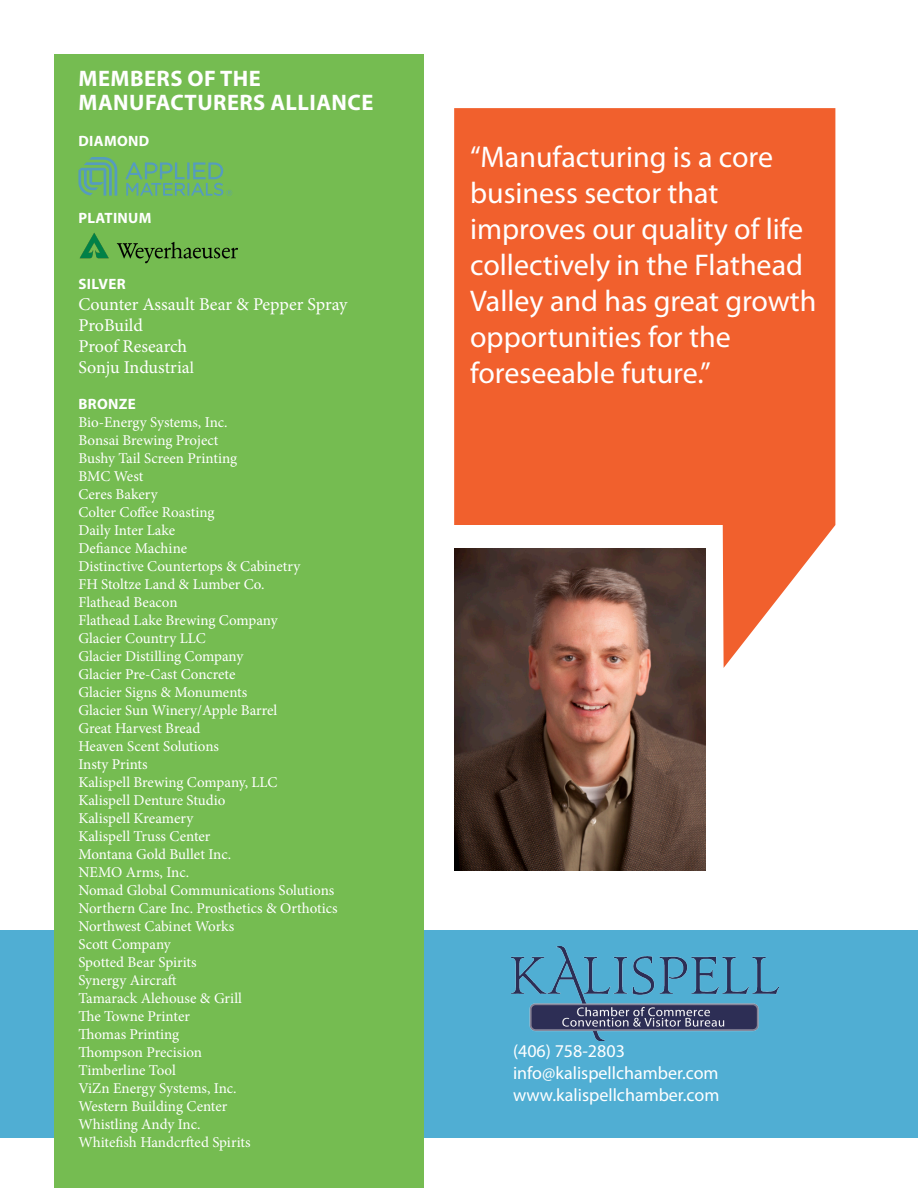
<style>
.page{position:relative;width:918px;height:1188px;background:#fff}
.page>*{position:absolute;margin:0;border:0;box-sizing:border-box;transform-origin:0 0}
.t1{font:30px/36px "Myriad Pro";color:#fff}
.t2{font:700 22.5px "Myriad Pro";letter-spacing:.02em;color:#fff}
.t3{font:18px "Minion Pro";letter-spacing:-.005em;color:#fff}
.t4{font:18px "Myriad Pro";color:#fff}
.t5{font:15px "Minion Pro";letter-spacing:-.005em;color:#fff}
.t6{font:700 15px "Myriad Pro";letter-spacing:.02em;color:#fff}
.s1{font-size:16.5px}
</style>
<div class="page">
<div style="left:0;top:930px;width:918px;height:207px;background:#50aed3"></div>
<div style="left:54px;top:54px;width:369px;height:1134px;background:#75bc51"></div>
<svg style="left:78px;top:157px;width:39px;height:39px"></svg>
<svg style="left:125px;top:162px;width:107px;height:34px"></svg>
<img style="left:512px;top:947px;width:266px;height:93px">
<img style="left:80px;top:233px;width:158px;height:31px">
<img style="left:454px;top:668px;width:252px;height:203px">
<svg style="left:454px;top:108px;width:381px;height:560px;background:#df6940"></svg>
<p class="t2" style="left:79px;top:64px;width:184px">MEMBERS OF THE</p>
<p class="t2" style="left:79px;top:88px;width:296px">MANUFACTURERS ALLIANCE</p>
<p class="t6" style="left:79px;top:132px;width:72px">DIAMOND</p>
<p class="t6" style="left:79px;top:208px;width:74px">PLATINUM</p>
<p class="t6" style="left:79px;top:274px;width:49px">SILVER</p>
<p class="t3" style="left:78px;top:292px;width:271px">Counter Assault Bear &amp; Pepper Spray</p>
<p class="t3" style="left:78px;top:313px;width:66px">ProBuild</p>
<p class="t3" style="left:78px;top:334px;width:110px">Proof Research</p>
<p class="t3" style="left:78px;top:355px;width:117px">Sonju Industria<span class="s1">l</span></p>
<p class="t6" style="left:79px;top:394px;width:59px">BRONZE</p>
<p class="t5" style="left:78px;top:412px;width:151px">Bio-Energy Systems, Inc.</p>
<p class="t5" style="left:78px;top:430px;width:142px">Bonsai Brewing Project</p>
<p class="t5" style="left:78px;top:448px;width:160px">Bushy Tail Screen Printing</p>
<p class="t5" style="left:78px;top:466px;width:66px">BMC West</p>
<p class="t5" style="left:78px;top:484px;width:81px">Ceres Bakery</p>
<p class="t5" style="left:78px;top:502px;width:138px">Colter Coffee Roasting</p>
<p class="t5" style="left:78px;top:520px;width:98px">Daily Inter Lake</p>
<p class="t5" style="left:78px;top:538px;width:110px">Defiance Machine</p>
<p class="t5" style="left:78px;top:556px;width:223px">Distinctive Countertops &amp; Cabinetry</p>
<p class="t5" style="left:78px;top:574px;width:188px">FH Stoltze Land &amp; Lumber Co.</p>
<p class="t5" style="left:78px;top:592px;width:101px">Flathead Beacon</p>
<p class="t5" style="left:78px;top:610px;width:201px">Flathead Lake Brewing Company</p>
<p class="t5" style="left:78px;top:628px;width:129px">Glacier Country LLC</p>
<p class="t5" style="left:78px;top:646px;width:166px">Glacier Distilling Company</p>
<p class="t5" style="left:78px;top:664px;width:159px">Glacier Pre-Cast Concrete</p>
<p class="t5" style="left:78px;top:682px;width:170px">Glacier Signs &amp; Monuments</p>
<p class="t5" style="left:78px;top:700px;width:200px">Glacier Sun Winery/Apple Barrel</p>
<p class="t5" style="left:78px;top:718px;width:123px">Great Harvest Bread</p>
<p class="t5" style="left:78px;top:736px;width:142px">Heaven Scent Solutions</p>
<p class="t5" style="left:78px;top:754px;width:71px">Insty Prints</p>
<p class="t5" style="left:78px;top:772px;width:201px">Kalispell Brewing Company, LLC</p>
<p class="t5" style="left:78px;top:790px;width:148px">Kalispell Denture Studio</p>
<p class="t5" style="left:78px;top:808px;width:116px">Kalispell Kreamery</p>
<p class="t5" style="left:78px;top:826px;width:134px">Kalispell Truss Center</p>
<p class="t5" style="left:78px;top:844px;width:154px">Montana Gold Bullet Inc.</p>
<p class="t5" style="left:78px;top:862px;width:112px">NEMO Arms, Inc.</p>
<p class="t5" style="left:78px;top:880px;width:257px">Nomad Global Communications Solutions</p>
<p class="t5" style="left:78px;top:898px;width:261px">Northern Care Inc. Prosthetics &amp; Orthotics</p>
<p class="t5" style="left:78px;top:916px;width:157px">Northwest Cabinet Works</p>
<p class="t5" style="left:78px;top:934px;width:94px">Scott Company</p>
<p class="t5" style="left:78px;top:952px;width:120px">Spotted Bear Spirits</p>
<p class="t5" style="left:78px;top:970px;width:100px">Synergy Aircraft</p>
<p class="t5" style="left:78px;top:988px;width:165px">Tamarack Alehouse &amp; Grill</p>
<p class="t5" style="left:78px;top:1006px;width:113px">The Towne Printer</p>
<p class="t5" style="left:78px;top:1024px;width:102px">Thomas Printing</p>
<p class="t5" style="left:78px;top:1042px;width:125px">Thompson Precision</p>
<p class="t5" style="left:78px;top:1060px;width:99px">Timberline Tool</p>
<p class="t5" style="left:78px;top:1078px;width:160px">ViZn Energy Systems, Inc.</p>
<p class="t5" style="left:78px;top:1096px;width:150px">Western Building Center</p>
<p class="t5" style="left:78px;top:1114px;width:124px">Whistling Andy Inc.</p>
<p class="t5" style="left:78px;top:1132px;width:174px">Whitefish Handcrfted Spirits</p>
<p class="t1" style="left:470px;top:139px;width:305px">“Manufacturing is a core</p>
<p class="t1" style="left:470px;top:175px;width:250px">business sector that</p>
<p class="t1" style="left:470px;top:211px;width:348px">improves our quality of life collectively in the Flathead<br>Valley and has great growth opportunities for the</p>
<p class="t1" style="left:470px;top:355px;width:242px">foreseeable future.”</p>
<p class="t4" style="left:513px;top:1040px;width:113px">(406) 758-2803</p>
<p class="t4" style="left:513px;top:1062px;width:207px">info@kalispellchamber.com</p>
<p class="t4" style="left:513px;top:1084px;width:208px">www.kalispellchamber.com</p>
</div>
